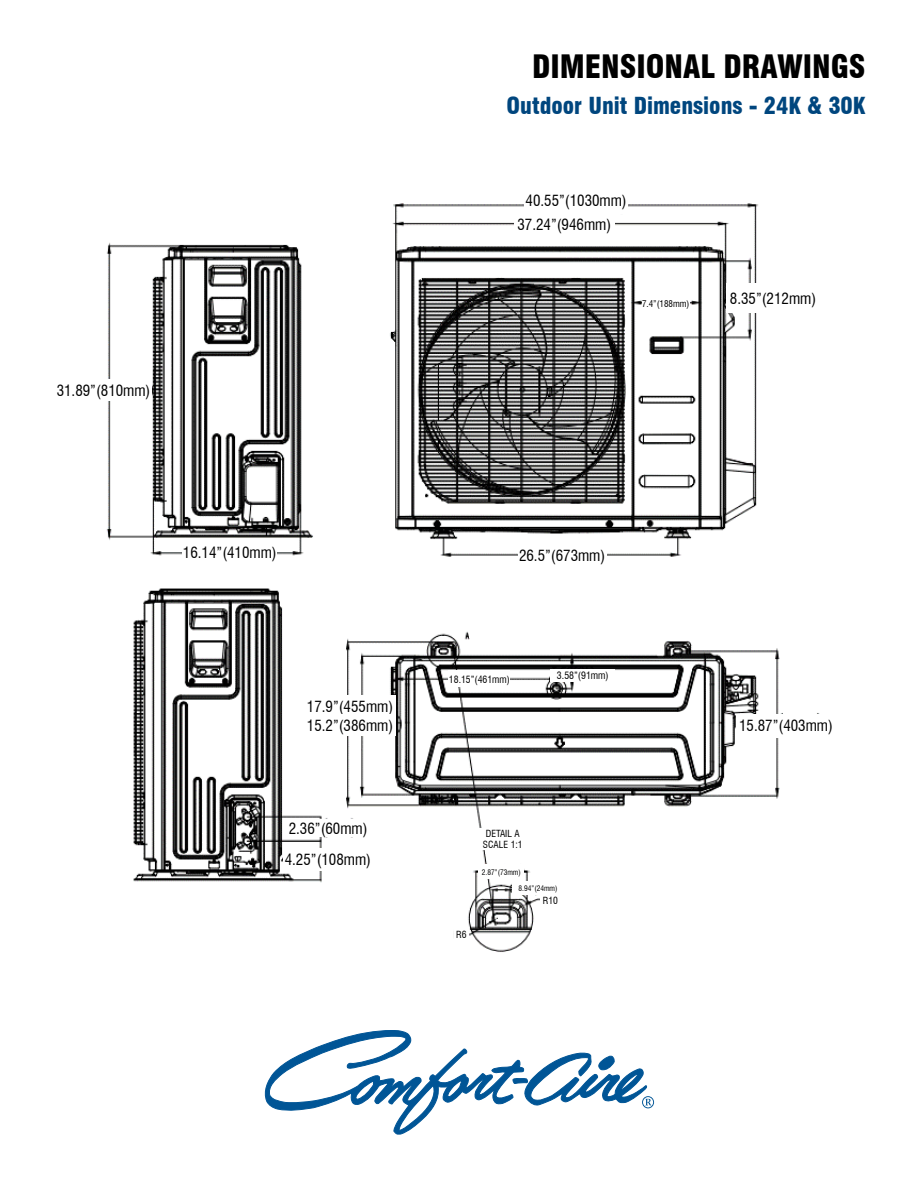
<style>
.page{position:relative;width:918px;height:1188px;background:#fff}
.page>*{position:absolute;margin:0;border:0;box-sizing:border-box;transform-origin:0 0}
.t1{font:900 condensed 31.5px "Swiss 721 BT";color:#000}
.t2{font:900 condensed 22.95px "Swiss 721 BT";color:#00467e}
.t3{font:condensed 15px/24px "Swiss 721 BT";color:#000}
.t4{font:condensed 9.9px "Swiss 721 BT";color:#000}
.t5{font:condensed 9.75px "Swiss 721 BT";color:#000}
.t6{font:condensed 9.6px/10.2px "Swiss 721 BT";color:#000}
.t7{font:condensed 9px "Swiss 721 BT";color:#000}
.t8{font:condensed 7.35px "Swiss 721 BT";color:#000}
</style>
<div class="page">
<img style="left:106px;top:203px;width:714px;height:749px">
<div style="left:55px;top:380px;width:97px;height:21px;background:#fff"></div>
<div style="left:182px;top:540px;width:95px;height:23px;background:#fff"></div>
<div style="left:518px;top:542px;width:88px;height:26px;background:#fff"></div>
<div style="left:524px;top:187px;width:104px;height:27px;background:#fff"></div>
<div style="left:514px;top:214px;width:101px;height:21px;background:#fff"></div>
<div style="left:727px;top:283px;width:93px;height:30px;background:#fff"></div>
<div style="left:642px;top:295px;width:47px;height:16px;background:#fff"></div>
<div style="left:285px;top:819px;width:86px;height:18px;background:#fff"></div>
<div style="left:283px;top:848px;width:89px;height:22px;background:#fff"></div>
<div style="left:736px;top:714px;width:100px;height:23px;background:#fff"></div>
<div style="left:305px;top:696px;width:90px;height:21px;background:#fff"></div>
<div style="left:305px;top:714px;width:90px;height:22px;background:#fff"></div>
<div style="left:449px;top:671px;width:61px;height:16px;background:#fff"></div>
<div style="left:550px;top:669px;width:65px;height:13px;background:#fff"></div>
<div style="left:479px;top:828px;width:47px;height:22px;background:#fff"></div>
<div style="left:454px;top:929px;width:14px;height:10px;background:#fff"></div>
<div style="left:540px;top:895px;width:21px;height:12px;background:#fff"></div>
<div style="left:512px;top:881px;width:52px;height:14px;background:#fff"></div>
<div style="left:479px;top:864px;width:45px;height:15px;background:#fff"></div>
<svg style="left:265px;top:1030px;width:389px;height:105px"></svg>
<p class="t3" style="left:57px;top:379px;width:95px">31.89”(810mm)</p>
<h1 class="t1" style="left:532px;top:48px;width:335px">DIMENSIONAL DRAWINGS</h1>
<h2 class="t2" style="left:507px;top:92px;width:360px">Outdoor Unit Dimensions - 24K &amp; 30K</h2>
<p class="t3" style="left:517px;top:189px;width:111px;text-indent:8px">40.55”(1030mm)<br>37.24”(946mm)</p>
<p class="t7" style="left:642px;top:298px;width:49px">7.4”(188mm)</p>
<p class="t3" style="left:730px;top:286px;width:88px">8.35”(212mm)</p>
<p class="t3" style="left:183px;top:540px;width:95px">16.14”(410mm)</p>
<p class="t3" style="left:519px;top:543px;width:88px">26.5”(673mm)</p>
<p class="t3" style="left:307px;top:697px;width:88px;line-height:18.6px">17.9”(455mm)<br>15.2”(386mm)</p>
<p class="t3" style="left:285px;top:813px;width:88px;line-height:31.2px">2.36”(60mm)<br>4.25”(108mm)</p>
<p class="t5" style="left:449px;top:673px;width:62px">18.15”(461mm)</p>
<p class="t4" style="left:557px;top:670px;width:53px">3.58”(91mm)</p>
<p class="t6" style="left:483px;top:829px;width:41px">DETAIL A<br>SCALE 1:1</p>
<p class="t8" style="left:482px;top:868px;width:40px">2.87”(73mm)</p>
<p class="t8" style="left:519px;top:883px;width:40px">8.94”(24mm)</p>
<p class="t6" style="left:456px;top:929px;width:12px">R6</p>
<p class="t6" style="left:543px;top:896px;width:17px">R10</p>
<p class="t3" style="left:739px;top:714px;width:95px">15.87”(403mm)</p>
</div>
